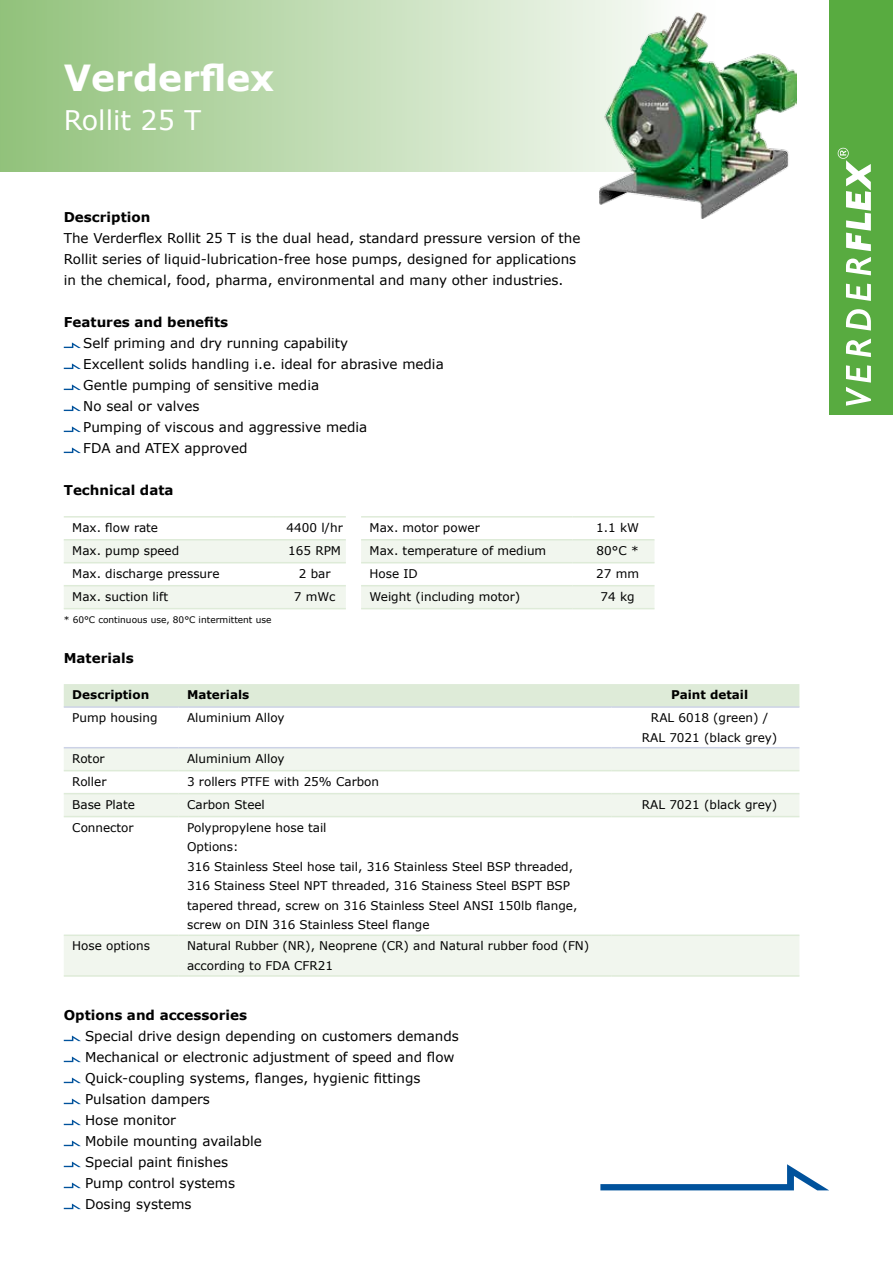
<style>
.page{position:relative;width:893px;height:1263px;background:#fff}
.page>*{position:absolute;margin:0;border:0;box-sizing:border-box;transform-origin:0 0}
.t1{font:700 36px "Verdana";color:#fff}
.t2{font:27px "Verdana";color:#fff}
.t3{font:13.5px/21px "Verdana";color:#000}
.t4{font:700 13.5px "Verdana";color:#000}
.t5{font:12px/19.5px "Verdana";color:#000}
.t6{font:700 12px "Verdana";color:#000}
.t7{font:9px "Verdana";color:#000}
</style>
<div class="page">
<div style="left:0;top:0;width:723px;height:171px;background:linear-gradient(to right,#91c17a,#fff)"></div>
<div style="left:829px;top:0;width:64px;height:415px;background:#58ab40"></div>
<svg style="left:846px;top:365px;width:25px;height:41px"></svg>
<svg style="left:846px;top:339px;width:25px;height:18px"></svg>
<svg style="left:846px;top:309px;width:25px;height:22px"></svg>
<svg style="left:846px;top:284px;width:25px;height:17px"></svg>
<svg style="left:846px;top:257px;width:25px;height:18px"></svg>
<svg style="left:838px;top:148px;width:33px;height:103px"></svg>
<svg style="left:600px;top:1164px;width:229px;height:26px"></svg>
<svg style="left:64px;top:342px;width:17px;height:6px"></svg>
<svg style="left:64px;top:363px;width:17px;height:6px"></svg>
<svg style="left:64px;top:384px;width:17px;height:6px"></svg>
<svg style="left:64px;top:405px;width:17px;height:6px"></svg>
<svg style="left:64px;top:426px;width:17px;height:6px"></svg>
<svg style="left:64px;top:447px;width:17px;height:6px"></svg>
<svg style="left:64px;top:1035px;width:17px;height:6px"></svg>
<svg style="left:64px;top:1056px;width:17px;height:6px"></svg>
<svg style="left:64px;top:1077px;width:17px;height:6px"></svg>
<svg style="left:64px;top:1098px;width:17px;height:6px"></svg>
<svg style="left:64px;top:1119px;width:17px;height:6px"></svg>
<svg style="left:64px;top:1140px;width:17px;height:6px"></svg>
<svg style="left:64px;top:1161px;width:17px;height:6px"></svg>
<svg style="left:64px;top:1182px;width:17px;height:6px"></svg>
<svg style="left:64px;top:1203px;width:17px;height:6px"></svg>
<img style="left:600px;top:12px;width:196px;height:206px">
<svg style="left:64px;top:540px;width:282px;height:68px"></svg>
<hr style="left:64px;top:585px;width:211px;height:1px;background:#deebd8">
<hr style="left:275px;top:585px;width:71px;height:1px;background:#deebd8">
<hr style="left:64px;top:608px;width:211px;height:1px;background:#deebd8">
<hr style="left:275px;top:608px;width:71px;height:1px;background:#deebd8">
<hr style="left:64px;top:562px;width:211px;height:1px;background:#deebd8">
<hr style="left:275px;top:562px;width:71px;height:1px;background:#deebd8">
<hr style="left:64px;top:516px;width:211px;height:2px;background:#deebd8">
<hr style="left:275px;top:516px;width:71px;height:2px;background:#deebd8">
<hr style="left:64px;top:539px;width:211px;height:1px;background:#deebd8">
<hr style="left:275px;top:539px;width:71px;height:1px;background:#deebd8">
<svg style="left:361px;top:540px;width:293px;height:68px"></svg>
<hr style="left:361px;top:585px;width:211px;height:1px;background:#deebd8">
<hr style="left:572px;top:585px;width:82px;height:1px;background:#deebd8">
<hr style="left:361px;top:608px;width:211px;height:1px;background:#deebd8">
<hr style="left:572px;top:608px;width:82px;height:1px;background:#deebd8">
<hr style="left:361px;top:562px;width:211px;height:1px;background:#deebd8">
<hr style="left:572px;top:562px;width:82px;height:1px;background:#deebd8">
<hr style="left:361px;top:516px;width:211px;height:2px;background:#deebd8">
<hr style="left:572px;top:516px;width:82px;height:2px;background:#deebd8">
<hr style="left:361px;top:539px;width:211px;height:1px;background:#deebd8">
<hr style="left:572px;top:539px;width:82px;height:1px;background:#deebd8">
<div style="left:64px;top:684px;width:735px;height:22px;background:#deebd8"></div>
<svg style="left:64px;top:748px;width:735px;height:227px"></svg>
<hr style="left:64px;top:706px;width:115px;height:2px;background:#ccd2e6">
<hr style="left:179px;top:706px;width:432px;height:2px;background:#ccd2e6">
<hr style="left:611px;top:706px;width:188px;height:2px;background:#ccd2e6">
<hr style="left:64px;top:747px;width:115px;height:1px;background:#ccd2e6">
<hr style="left:179px;top:747px;width:432px;height:1px;background:#ccd2e6">
<hr style="left:611px;top:747px;width:188px;height:1px;background:#ccd2e6">
<hr style="left:64px;top:934px;width:115px;height:2px;background:#deebd8">
<hr style="left:179px;top:934px;width:432px;height:2px;background:#deebd8">
<hr style="left:611px;top:934px;width:188px;height:2px;background:#deebd8">
<hr style="left:64px;top:975px;width:115px;height:2px;background:#deebd8">
<hr style="left:179px;top:975px;width:432px;height:2px;background:#deebd8">
<hr style="left:611px;top:975px;width:188px;height:2px;background:#deebd8">
<hr style="left:64px;top:816px;width:115px;height:1px;background:#deebd8">
<hr style="left:179px;top:816px;width:432px;height:1px;background:#deebd8">
<hr style="left:611px;top:816px;width:188px;height:1px;background:#deebd8">
<hr style="left:64px;top:770px;width:115px;height:1px;background:#deebd8">
<hr style="left:179px;top:770px;width:432px;height:1px;background:#deebd8">
<hr style="left:611px;top:770px;width:188px;height:1px;background:#deebd8">
<hr style="left:64px;top:793px;width:115px;height:1px;background:#deebd8">
<hr style="left:179px;top:793px;width:432px;height:1px;background:#deebd8">
<hr style="left:611px;top:793px;width:188px;height:1px;background:#deebd8">
<h1 class="t1" style="left:64px;top:53px;width:212px">Verderflex</h1>
<h2 class="t2" style="left:64px;top:102px;width:139px">Rollit 25 T</h2>
<p class="t4" style="left:64px;top:208px;width:88px">Description</p>
<p class="t3" style="left:64px;top:227px;width:518px">The Verderflex Rollit 25 T is the dual head, standard pressure version of the<br>Rollit series of liquid-lubrication-free hose pumps, designed for applications in the chemical, food, pharma, environmental and many other industries.</p>
<p class="t4" style="left:64px;top:313px;width:166px">Features and benefits</p>
<p class="t3" style="left:83px;top:332px;width:362px">Self priming and dry running capability<br>Excellent solids handling i.e. ideal for abrasive media Gentle pumping of sensitive media<br>No seal or valves<br>Pumping of viscous and aggressive media<br>FDA and ATEX approved</p>
<p class="t4" style="left:64px;top:481px;width:111px">Technical data</p>
<p class="t5" style="left:72px;top:518px;width:87px">Max. flow rate</p>
<p class="t5" style="left:287px;top:518px;width:58px">4400 l/hr</p>
<p class="t5" style="left:72px;top:541px;width:108px">Max. pump speed</p>
<p class="t5" style="left:288px;top:541px;width:54px">165 RPM</p>
<p class="t5" style="left:72px;top:564px;width:149px">Max. discharge pressure</p>
<p class="t5" style="left:299px;top:564px;width:33px">2 bar</p>
<p class="t5" style="left:72px;top:587px;width:97px">Max. suction lift</p>
<p class="t5" style="left:294px;top:587px;width:43px">7 mWc</p>
<p class="t7" style="left:64px;top:613px;width:209px">* 60°C continuous use, 80°C intermittent use</p>
<p class="t4" style="left:64px;top:649px;width:71px">Materials</p>
<p class="t5" style="left:370px;top:518px;width:112px">Max. motor power</p>
<p class="t5" style="left:596px;top:518px;width:44px">1.1 kW</p>
<p class="t5" style="left:370px;top:541px;width:178px">Max. temperature of medium</p>
<p class="t5" style="left:597px;top:541px;width:43px">80°C *</p>
<p class="t5" style="left:370px;top:564px;width:50px">Hose ID</p>
<p class="t5" style="left:596px;top:564px;width:44px">27 mm</p>
<p class="t5" style="left:370px;top:587px;width:152px">Weight (including motor)</p>
<p class="t5" style="left:601px;top:587px;width:36px">74 kg</p>
<p class="t6" style="left:72px;top:686px;width:78px">Description</p>
<p class="t6" style="left:187px;top:686px;width:64px">Materials</p>
<p class="t6" style="left:671px;top:686px;width:79px">Paint detail</p>
<p class="t5" style="left:72px;top:708px;width:87px">Pump housing</p>
<p class="t5" style="left:187px;top:708px;width:99px">Aluminium Alloy</p>
<p class="t5" style="left:642px;top:708px;width:137px;text-align:center">RAL 6018 (green) /<br>RAL 7021 (black grey)</p>
<p class="t5" style="left:72px;top:749px;width:34px">Rotor</p>
<p class="t5" style="left:187px;top:749px;width:99px">Aluminium Alloy</p>
<p class="t5" style="left:72px;top:772px;width:36px">Roller</p>
<p class="t5" style="left:187px;top:772px;width:194px">3 rollers PTFE with 25% Carbon</p>
<p class="t5" style="left:72px;top:794px;width:64px">Base Plate</p>
<p class="t5" style="left:187px;top:794px;width:79px">Carbon Steel</p>
<p class="t5" style="left:642px;top:794px;width:137px">RAL 7021 (black grey)</p>
<p class="t5" style="left:72px;top:817px;width:63px">Connector</p>
<p class="t5" style="left:187px;top:817px;width:392px">Polypropylene hose tail<br>Options:<br>316 Stainless Steel hose tail, 316 Stainless Steel BSP threaded, 316 Stainess Steel NPT threaded, 316 Stainess Steel BSPT BSP tapered thread, screw on 316 Stainless Steel ANSI 150lb flange, screw on DIN 316 Stainless Steel flange</p>
<p class="t5" style="left:72px;top:936px;width:79px">Hose options</p>
<p class="t5" style="left:187px;top:936px;width:404px">Natural Rubber (NR), Neoprene (CR) and Natural rubber food (FN) according to FDA CFR21</p>
<p class="t4" style="left:64px;top:1006px;width:185px">Options and accessories</p>
<p class="t3" style="left:85px;top:1025px;width:375px">Special drive design depending on customers demands<br>Mechanical or electronic adjustment of speed and flow<br>Quick-coupling systems, flanges, hygienic fittings<br>Pulsation dampers<br>Hose monitor<br>Mobile mounting available<br>Special paint finishes<br>Pump control systems<br>Dosing systems</p>
</div>
